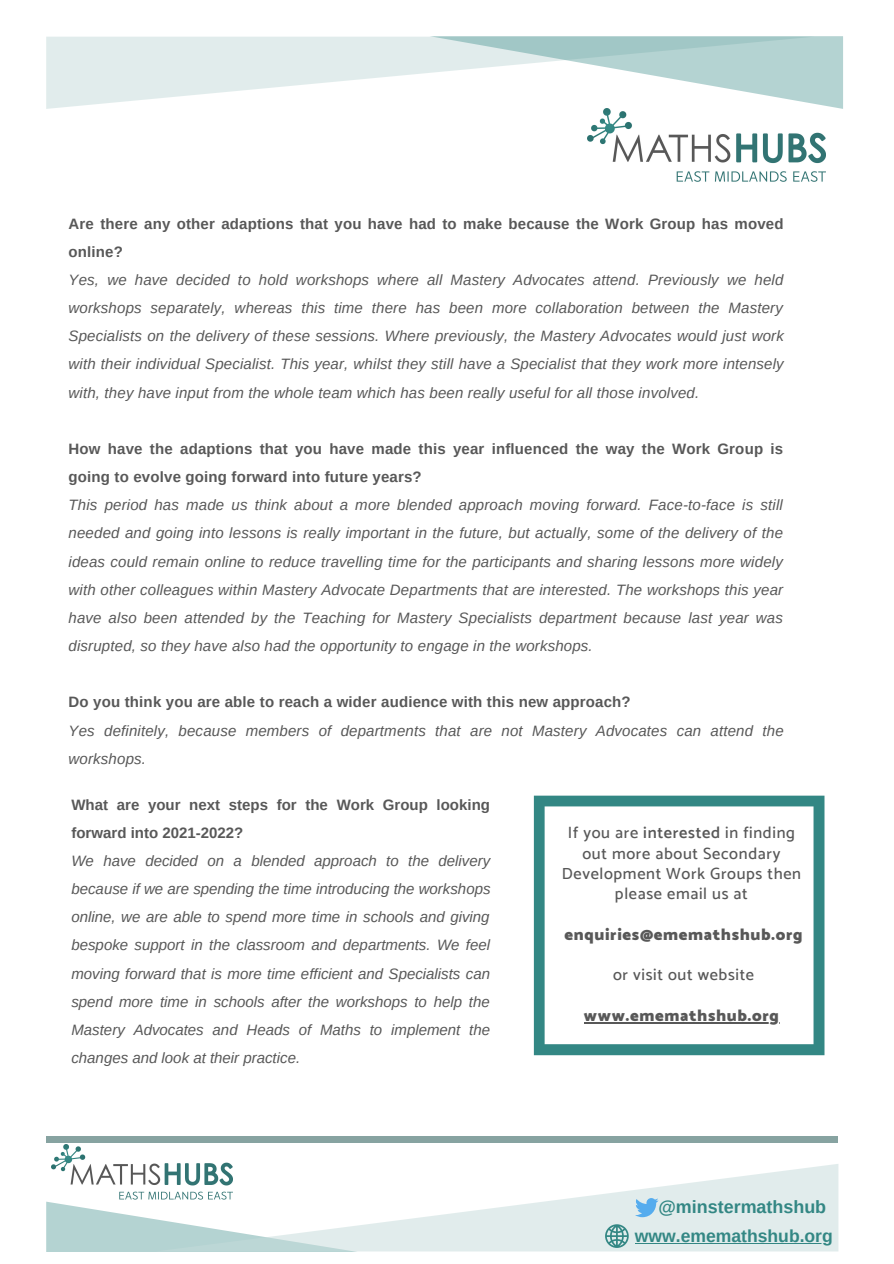
<style>
.page{position:relative;width:894px;height:1264px;background:#fff}
.page>*{position:absolute;margin:0;border:0;box-sizing:border-box;transform-origin:0 0}
.t1{font:700 17.85px "Arimo";color:#338784}
.t2{font:700 17.55px "Arimo";color:#338784}
.t3{font:500 16.35px/20.2px "Catamaran";letter-spacing:.04em;color:#585858;text-align:center}
.t4{font:900 16.35px "Catamaran";letter-spacing:.04em;color:#585858}
.t5{font:italic 15px/28.2px "Arimo";letter-spacing:.01em;color:#585858;text-align:justify}
.t6{font:700 15px/28.2px "Arimo";letter-spacing:.01em;color:#585858}
.s1{font-weight:600}
</style>
<div class="page">
<svg style="left:46px;top:37px;width:383px;height:72px;fill:#e1ecec"></svg>
<svg style="left:429px;top:36px;width:413px;height:73px"></svg>
<svg style="left:46px;top:1201px;width:109px;height:50px"></svg>
<svg style="left:155px;top:1164px;width:683px;height:87px;fill:#e1ecec"></svg>
<img style="left:52px;top:1144px;width:180px;height:57px">
<div style="left:46px;top:1136px;width:791px;height:6px;background:#87a3a1"></div>
<svg style="left:605px;top:1224px;width:23px;height:23px"></svg>
<svg style="left:634px;top:1197px;width:24px;height:20px"></svg>
<hr style="left:634px;top:1242px;width:198px;height:1px;background:#338784">
<img style="left:587px;top:109px;width:238px;height:73px">
<svg style="left:533px;top:795px;width:291px;height:260px"></svg>
<hr style="left:583px;top:1022px;width:47px;height:1px;background:#585858">
<hr style="left:630px;top:1022px;width:149px;height:1px;background:#585858">
<p class="t6" style="left:69px;top:209px;width:716px">Are there any other adaptions that you have had to make because the Work Group has moved online?</p>
<p class="t5" style="left:69px;top:266px;width:716px">Yes, we have decided to hold workshops where all Mastery Advocates attend. Previously we held workshops separately, whereas this time there has been more collaboration between the Mastery Specialists on the delivery of these sessions. Where previously, the Mastery Advocates would just work with their individual Specialist. This year, whilst they still have a Specialist that they work more intensely with, they have input from the whole team which has been really useful for all those involved.</p>
<p class="t6" style="left:69px;top:434px;width:715px">How have the adaptions that you have made this year influenced the way the Work Group is going to evolve going forward into future years?</p>
<p class="t5" style="left:69px;top:491px;width:716px">This period has made us think about a more blended approach moving forward. Face-to-face is still needed and going into lessons is really important in the future, but actually, some of the delivery of the ideas could remain online to reduce travelling time for the participants and sharing lessons more widely with other colleagues within Mastery Advocate Departments that are interested. The workshops this year have also been attended by the Teaching for Mastery Specialists department because last year was disrupted, so they have also had the opportunity to engage in the workshops.</p>
<p class="t6" style="left:69px;top:688px;width:563px">Do you think you are able to reach a wider audience with this new approach?</p>
<p class="t5" style="left:69px;top:716px;width:716px">Yes definitely, because members of departments that are not Mastery Advocates can attend the workshops.</p>
<p class="t6" style="left:71px;top:790px;width:420px">What are your next steps for the Work Group looking forward into 2021-2022?</p>
<p class="t5" style="left:71px;top:846px;width:420px">We have decided on a blended approach to the delivery because if we are spending the time introducing the workshops online, we are able to spend more time in schools and giving bespoke support in the classroom and departments. We feel moving forward that is more time efficient and Specialists can spend more time in schools after the workshops to help the Mastery Advocates and Heads of Maths to implement the changes and look at their practice.</p>
<p class="t3" style="left:561px;top:822px;width:241px">If you are <span class="s1">interested</span> in finding out more about Secondary<br>Development Work Groups then please email us at</p>
<p class="t4" style="left:564px;top:921px;width:240px">enquiries@ememathshub.org</p>
<p class="t3" style="left:613px;top:964px;width:143px">or visit out website</p>
<p class="t4" style="left:583px;top:1002px;width:196px">www.ememathshub.org</p>
<p class="t1" style="left:658px;top:1196px;width:169px">@minstermathshub</p>
<p class="t2" style="left:634px;top:1226px;width:199px">www.ememathshub.org</p>
</div>
